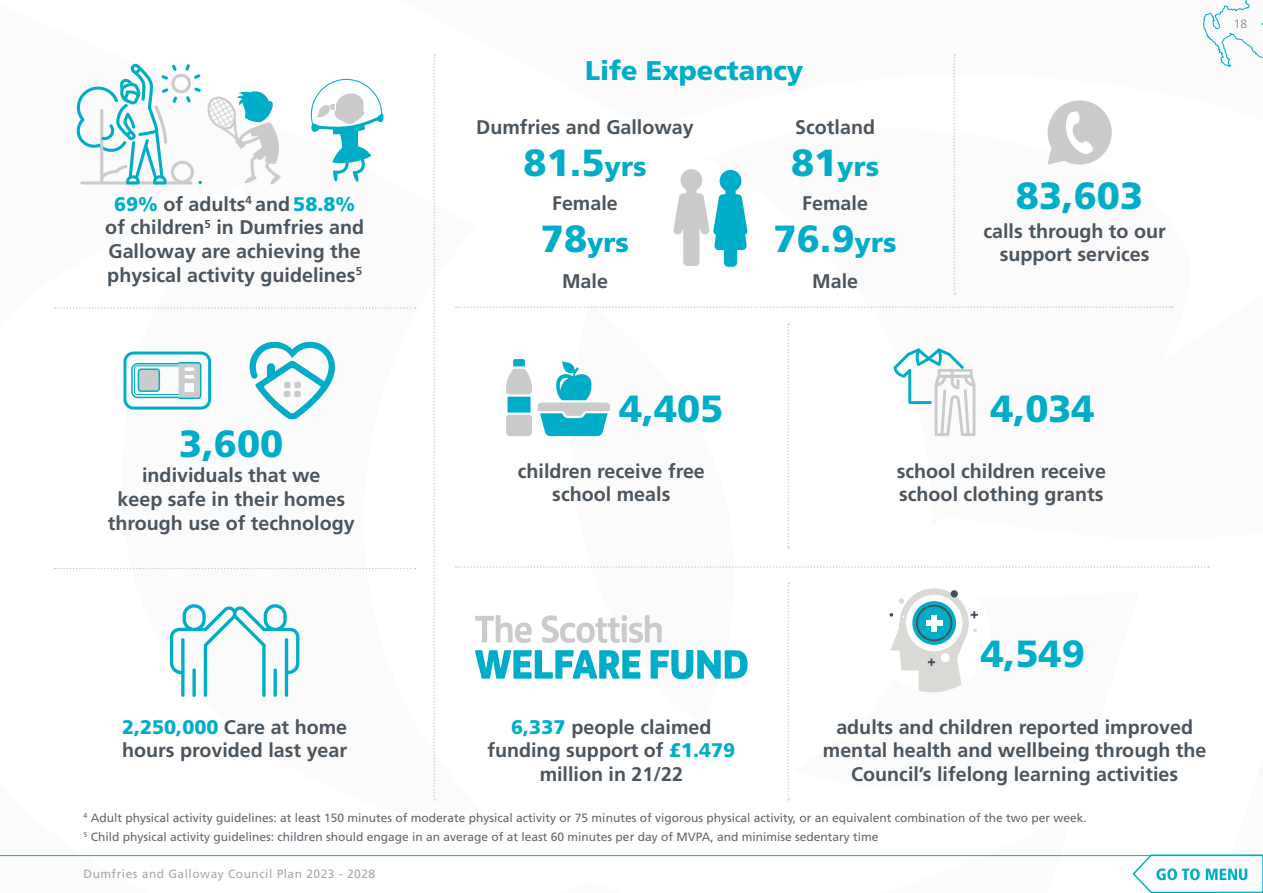
<style>
.page{position:relative;width:1263px;height:893px;background:#fff}
.page>*{position:absolute;margin:0;border:0;box-sizing:border-box;transform-origin:0 0}
.Body_Text{font:900 37.8px "Frutiger";color:#00adc9}
.Body_Text-2{font:900 27px "Frutiger";color:#00adc9}
.Body_Text-3{font:700 19.65px/23.7px "Frutiger";color:#4b555e;text-align:center}
.Body_Text-4{font:12px "Frutiger";color:#626870}
.Footer_Text_Grey{font:12px "Frutiger";letter-spacing:.04em;color:#a8a8a7}
.t1{font:300 12px "Frutiger";color:#83858c}
.s1{font-weight:900;color:#00adc9}
.s2{font-size:27px}
.s3{font-size:37.8px}
</style>
<div class="page">
<svg style="left:0;top:783px;width:1074px;height:74px"></svg>
<svg style="left:55px;top:307px;width:361px;height:2px"></svg>
<svg style="left:55px;top:568px;width:361px;height:1px"></svg>
<svg style="left:434px;top:54px;width:1px;height:746px"></svg>
<svg style="left:456px;top:306px;width:716px;height:2px"></svg>
<svg style="left:456px;top:566px;width:753px;height:2px"></svg>
<svg style="left:170px;top:604px;width:129px;height:93px"></svg>
<svg style="left:506px;top:359px;width:104px;height:77px"></svg>
<div style="left:899px;top:588px;width:70px;height:70px;background:#d9d9d6;border-radius:50%"></div>
<div style="left:906px;top:595px;width:56px;height:56px;background:#fff;border-radius:50%"></div>
<svg style="left:912px;top:601px;width:44px;height:44px"></svg>
<div style="left:916px;top:605px;width:36px;height:36px;border:2px solid #474f59;border-radius:50%"></div>
<div style="left:931px;top:615px;width:6px;height:16px;background:#fff"></div>
<div style="left:926px;top:620px;width:16px;height:6px;background:#fff"></div>
<svg style="left:891px;top:627px;width:76px;height:65px"></svg>
<svg style="left:971px;top:611px;width:7px;height:7px"></svg>
<div style="left:950px;top:590px;width:8px;height:7px;background:#474f59;border-radius:50%"></div>
<svg style="left:973px;top:628px;width:4px;height:4px"></svg>
<svg style="left:899px;top:598px;width:5px;height:6px"></svg>
<div style="left:940px;top:653px;width:10px;height:9px;background:#fff;border-radius:50%"></div>
<svg style="left:889px;top:613px;width:4px;height:4px"></svg>
<svg style="left:651px;top:650px;width:97px;height:29px"></svg>
<svg style="left:475px;top:650px;width:166px;height:29px"></svg>
<svg style="left:475px;top:615px;width:57px;height:28px"></svg>
<svg style="left:542px;top:615px;width:120px;height:28px"></svg>
<svg style="left:894px;top:348px;width:81px;height:88px"></svg>
<svg style="left:953px;top:54px;width:2px;height:240px"></svg>
<svg style="left:787px;top:324px;width:2px;height:225px"></svg>
<svg style="left:787px;top:583px;width:2px;height:217px"></svg>
<svg style="left:673px;top:169px;width:75px;height:98px"></svg>
<svg style="left:1047px;top:100px;width:65px;height:65px"></svg>
<svg style="left:1114px;top:854px;width:149px;height:39px"></svg>
<hr style="left:0;top:855px;width:1263px;height:1px;background:#00adc9">
<svg style="left:1203px;top:0;width:60px;height:67px"></svg>
<div style="left:123px;top:351px;width:88px;height:59px;border:3px solid #00adc9;border-radius:9px"></div>
<div style="left:131px;top:363px;width:69px;height:35px;border:2px solid #00adc9;border-radius:6px"></div>
<div style="left:134px;top:366px;width:66px;height:29px;border:1px solid #00adc9;border-radius:3px"></div>
<div style="left:138px;top:369px;width:21px;height:22px;background:#cacbcb;border-radius:3px"></div>
<div style="left:138px;top:368px;width:22px;height:24px;border:2px solid #00adc9;border-radius:3px"></div>
<svg style="left:177px;top:362px;width:25px;height:38px"></svg>
<div style="left:184px;top:383px;width:11px;height:10px;background:#fff"></div>
<div style="left:184px;top:382px;width:11px;height:11px;border:1px solid #cacbcb"></div>
<div style="left:184px;top:374px;width:11px;height:5px;background:#fff"></div>
<div style="left:184px;top:374px;width:11px;height:5px;border:1px solid #cacbcb"></div>
<div style="left:184px;top:367px;width:11px;height:5px;background:#fff"></div>
<div style="left:184px;top:367px;width:11px;height:5px;border:1px solid #cacbcb"></div>
<svg style="left:249px;top:342px;width:86px;height:78px"></svg>
<div style="left:294px;top:391px;width:7px;height:6px;background:#cacbcb;border-radius:2px"></div>
<svg style="left:310px;top:78px;width:74px;height:104px"></svg>
<svg style="left:76px;top:64px;width:205px;height:121px"></svg>
<p class="Body_Text-3" style="left:105px;top:192px;width:260px"><span class="s1">69%</span> of adults<sup>4</sup> and <span class="s1">58.8% </span>of children<sup>5</sup> in Dumfries and<br>Galloway are achieving the physical activity guidelines<sup>5</sup></p>
<p class="Body_Text-2" style="left:585px;top:54px;width:220px">Life Expectancy</p>
<p class="Body_Text-3" style="left:476px;top:115px;width:219px">Dumfries and Galloway</p>
<p class="Body_Text-3" style="left:795px;top:115px;width:81px">Scotland</p>
<p class="Body_Text" style="left:523px;top:140px;width:124px">81.5<span class="s2">yrs</span></p>
<p class="Body_Text-2" style="left:791px;top:150px;width:90px"><span class="s3">81</span>yrs</p>
<p class="Body_Text-3" style="left:552px;top:191px;width:67px">Female</p>
<p class="Body_Text-3" style="left:802px;top:191px;width:67px">Female</p>
<p class="Body_Text-2" style="left:541px;top:226px;width:90px"><span class="s3">78</span>yrs</p>
<p class="Body_Text" style="left:774px;top:216px;width:124px">76.9<span class="s2">yrs</span></p>
<p class="Body_Text-3" style="left:562px;top:269px;width:47px">Male</p>
<p class="Body_Text-3" style="left:812px;top:269px;width:47px">Male</p>
<p class="Body_Text" style="left:1016px;top:173px;width:129px">83,603</p>
<p class="Body_Text-3" style="left:983px;top:219px;width:184px">calls through to our support services</p>
<p class="t1" style="left:1234px;top:17px;width:15px">18</p>
<p class="Body_Text" style="left:179px;top:421px;width:106px">3,600</p>
<p class="Body_Text-3" style="left:108px;top:464px;width:248px">individuals that we<br>keep safe in their homes through use of technology</p>
<p class="Body_Text" style="left:619px;top:386px;width:106px">4,405</p>
<p class="Body_Text-3" style="left:518px;top:459px;width:189px">children receive free school meals</p>
<p class="Body_Text-3" style="left:122px;top:715px;width:227px;text-align:left"><span class="s1">2,250,000</span> Care at home hours provided last year</p>
<p class="Body_Text-3" style="left:487px;top:715px;width:249px"><span class="s1">6,337</span> people claimed funding support of <span class="s1">£1.479 </span>million in 21/22</p>
<p class="Body_Text" style="left:991px;top:386px;width:106px">4,034</p>
<p class="Body_Text-3" style="left:897px;top:459px;width:211px;text-align:left">school children receive school clothing grants</p>
<p class="Body_Text" style="left:981px;top:631px;width:106px">4,549</p>
<p class="Body_Text-3" style="left:823px;top:715px;width:385px">adults and children reported improved mental health and wellbeing through the<br>Council’s lifelong learning activities</p>
<p class="Body_Text-4" style="left:84px;top:811px;width:1005px"><sup>4</sup> Adult physical activity guidelines: at least 150 minutes of moderate physical activity or 75 minutes of vigorous physical activity, or an equivalent combination of the two per week.</p>
<p class="Body_Text-4" style="left:84px;top:830px;width:797px"><sup>5</sup> Child physical activity guidelines: children should engage in an average of at least 60 minutes per day of MVPA, and minimise sedentary time</p>
<p class="Footer_Text_Grey" style="left:84px;top:866px;width:293px">Dumfries and Galloway Council Plan 2023 - 2028</p>
</div>
